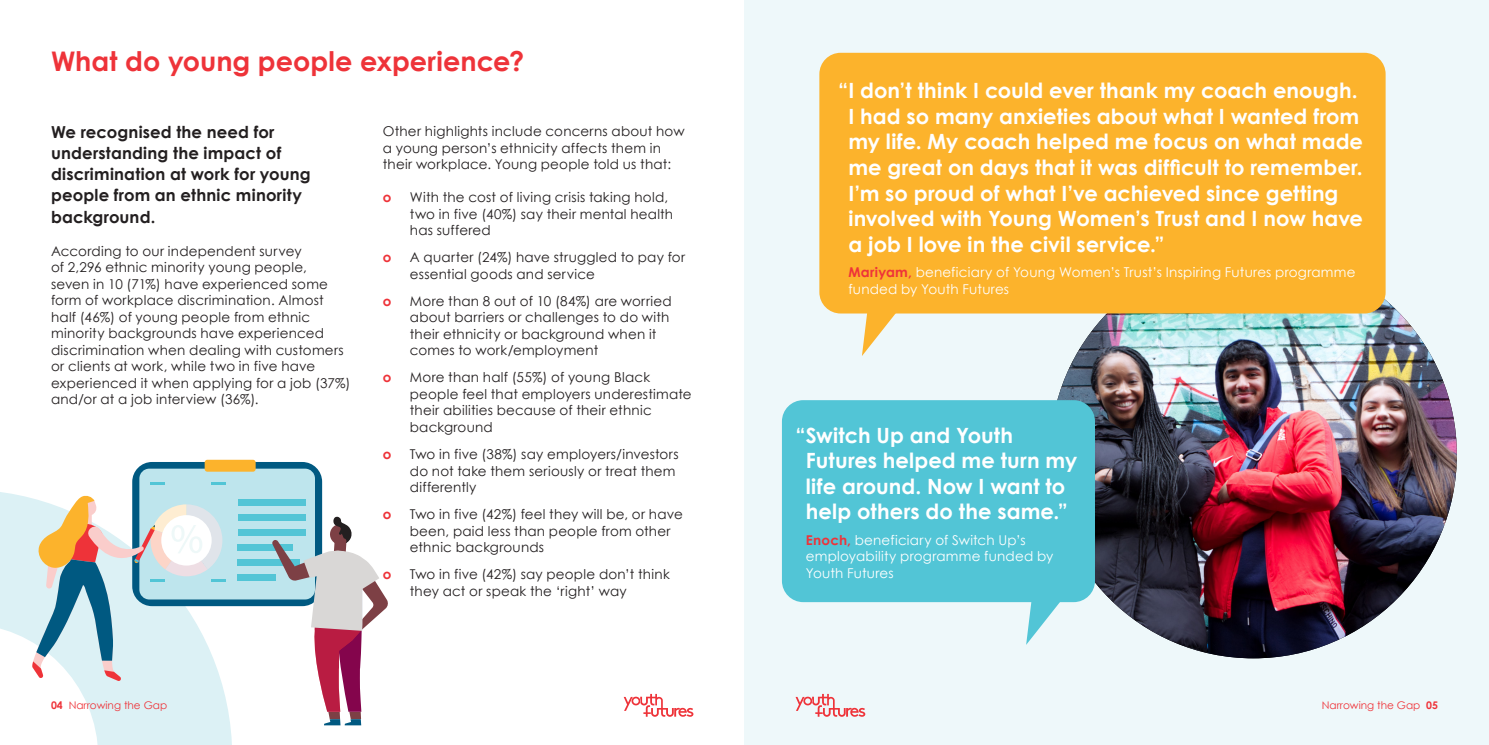
<style>
.page{position:relative;width:1489px;height:745px;background:#fff}
.page>*{position:absolute;margin:0;border:0;box-sizing:border-box;transform-origin:0 0}
.t1{font:700 27px "Century Gothic";color:#ee3339}
.intro_bold{font:700 21px/25.5px "Century Gothic";letter-spacing:.005em;color:#fff}
.t2{font:700 16.5px/21px "Century Gothic";letter-spacing:.01em;color:#231f20}
.t3{font:13.5px/16.5px "Century Gothic";letter-spacing:.015em;color:#231f20}
.intro_bold-2{font:13.5px/16.5px "Century Gothic";letter-spacing:.015em;color:#fff}
.t4{font:700 13.5px "Century Gothic";color:#ee3339}
.t5{font:10.5px "Century Gothic";color:#ee3339}
.s1{font-weight:700;color:#ee3339}
.s2{font-weight:700}
</style>
<div class="page">
<div style="left:744px;top:0;width:744px;height:744px;background:#eef8fa"></div>
<svg style="left:0;top:492px;width:232px;height:252px;fill:#dcf1f5"></svg>
<img style="left:1049px;top:251px;width:407px;height:407px;border-radius:203px">
<svg style="left:623px;top:693px;width:70px;height:23px"></svg>
<svg style="left:795px;top:693px;width:70px;height:23px"></svg>
<svg style="left:861px;top:313px;width:39px;height:43px"></svg>
<svg style="left:1026px;top:601px;width:38px;height:43px"></svg>
<div style="left:782px;top:400px;width:312px;height:201px;background:#52c5d6;border-radius:21px"></div>
<div style="left:132px;top:461px;width:190px;height:144px;background:#005981;border-radius:20px"></div>
<div style="left:139px;top:468px;width:176px;height:131px;background:#bee5ed;border-radius:10px"></div>
<div style="left:205px;top:459px;width:51px;height:12px;background:#fcb32c;border-radius:3px"></div>
<div style="left:237px;top:544px;width:56px;height:6px;background:#52c5d6"></div>
<div style="left:237px;top:529px;width:68px;height:6px;background:#52c5d6"></div>
<div style="left:237px;top:513px;width:68px;height:7px;background:#52c5d6"></div>
<div style="left:237px;top:498px;width:68px;height:7px;background:#52c5d6"></div>
<div style="left:237px;top:559px;width:63px;height:6px;background:#52c5d6"></div>
<div style="left:237px;top:574px;width:38px;height:6px;background:#52c5d6"></div>
<hr style="left:210px;top:482px;width:15px;height:3px;background:#52c5d6">
<hr style="left:150px;top:482px;width:15px;height:3px;background:#52c5d6">
<hr style="left:210px;top:578px;width:15px;height:3px;background:#52c5d6">
<svg style="left:32px;top:494px;width:190px;height:186px"></svg>
<svg style="left:272px;top:515px;width:116px;height:210px"></svg>
<div style="left:819px;top:53px;width:566px;height:260px;background:#fcb32c;border-radius:21px"></div>
<p class="t1" style="left:51px;top:41px;width:474px">What do young people experience?</p>
<p class="t2" style="left:51px;top:121px;width:261px">We recognised the need for understanding the impact of discrimination at work for young people from an ethnic minority background.</p>
<p class="t3" style="left:51px;top:242px;width:301px">According to our independent survey<br>of 2,296 ethnic minority young people,<br>seven in 10 (71%) have experienced some form of workplace discrimination. Almost half (46%) of young people from ethnic minority backgrounds have experienced discrimination when dealing with customers or clients at work, while two in five have experienced it when applying for a job (37%) and/or at a job interview (36%).</p>
<p class="t3" style="left:383px;top:123px;width:303px">Other highlights include concerns about how a young person’s ethnicity affects them in their workplace. Young people told us that:</p>
<p class="t4" style="left:383px;top:187px;width:10px">o</p>
<p class="t3" style="left:410px;top:189px;width:265px">With the cost of living crisis taking hold, two in five (40%) say their mental health has suffered</p>
<p class="t4" style="left:383px;top:247px;width:10px">o</p>
<p class="t3" style="left:410px;top:249px;width:277px">A quarter (24%) have struggled to pay for essential goods and service</p>
<p class="t4" style="left:383px;top:290px;width:10px">o</p>
<p class="t3" style="left:410px;top:292px;width:263px">More than 8 out of 10 (84%) are worried about barriers or challenges to do with their ethnicity or background when it comes to work/employment</p>
<p class="t4" style="left:383px;top:367px;width:10px">o</p>
<p class="t3" style="left:410px;top:369px;width:283px">More than half (55%) of young Black people feel that employers underestimate their abilities because of their ethnic background</p>
<p class="t4" style="left:383px;top:443px;width:10px">o</p>
<p class="t3" style="left:410px;top:445px;width:270px">Two in five (38%) say employers/investors do not take them seriously or treat them differently</p>
<p class="t4" style="left:383px;top:503px;width:10px">o</p>
<p class="t3" style="left:410px;top:505px;width:274px">Two in five (42%) feel they will be, or have been, paid less than people from other ethnic backgrounds</p>
<p class="t4" style="left:383px;top:563px;width:10px">o</p>
<p class="t3" style="left:410px;top:565px;width:261px">Two in five (42%) say people don’t think they act or speak the ‘right’ way</p>
<p class="intro_bold" style="left:848px;top:77px;width:516px;text-indent:-10px">“I don’t think I could ever thank my coach enough.<br>I had so many anxieties about what I wanted from my life. My coach helped me focus on what made me great on days that it was difficult to remember.<br>I’m so proud of what I’ve achieved since getting involved with Young Women’s Trust and I now have a job I love in the civil service.”</p>
<p class="intro_bold-2" style="left:848px;top:263px;width:508px"><span class="s1">Mariyam,</span> beneficiary of Young Women’s Trust’s Inspiring Futures programme funded by Youth Futures</p>
<p class="intro_bold" style="left:805px;top:421px;width:273px;text-indent:-10px">“Switch Up and Youth<br>Futures helped me turn my life around. Now I want to help others do the same.”</p>
<p class="intro_bold-2" style="left:805px;top:531px;width:249px"><span class="s1">Enoch,</span> beneficiary of Switch Up’s employability programme funded by<br>Youth Futures</p>
<p class="t5" style="left:51px;top:698px;width:118px"><span class="s2">04</span> Narrowing the Gap</p>
<p class="t5" style="left:1321px;top:698px;width:118px">Narrowing the Gap <span class="s2">05</span></p>
</div>
